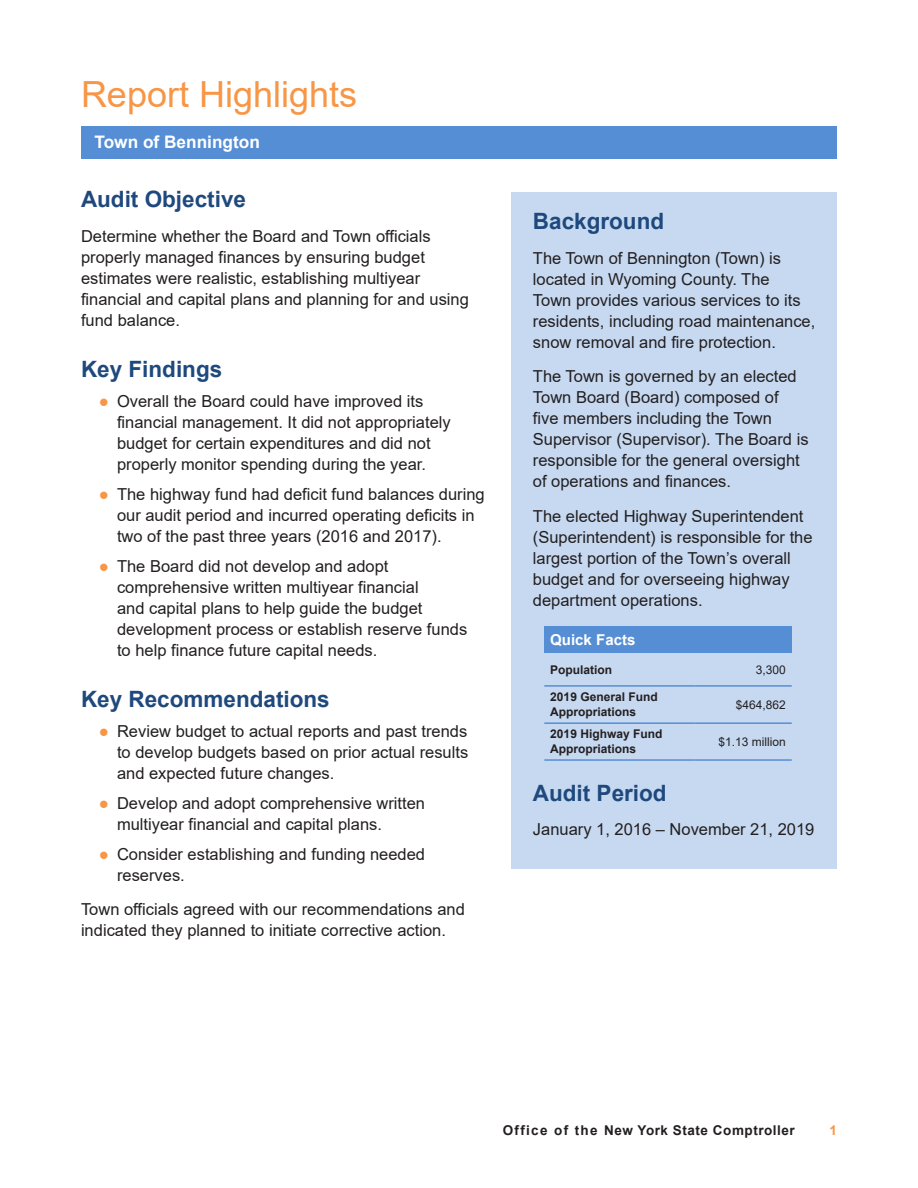
<style>
.page{position:relative;width:918px;height:1188px;background:#fff}
.page>*{position:absolute;margin:0;border:0;box-sizing:border-box;transform-origin:0 0}
.Section_Heads{font:36px "Arial";color:#f79646}
._2_Subheads{font:700 22.5px "Arial";color:#1f497d}
.t1{font:700 17.25px "Arial";color:#fff}
.Body_Text{font:16.5px/21px "Arial";color:#231f20}
.Footnotes{font:700 15px "Arial";color:#fff}
.t2{font:700 13.5px "Arial";letter-spacing:.04em;color:#231f20}
.t3{font:700 13.5px "Arial";color:#f79646}
.Footnotes-2{font:700 12px/15px "Arial";color:#231f20}
.Footnotes-3{font:12px "Arial";color:#231f20}
.s1{color:#f79646}
</style>
<div class="page">
<hr style="left:81px;top:126px;width:756px;height:3px;background:#558ed5">
<div style="left:512px;top:192px;width:325px;height:676px;background:#c6d9f1"></div>
<div style="left:81px;top:128px;width:756px;height:31px;background:#558ed5"></div>
<div style="left:544px;top:626px;width:248px;height:27px;background:#558ed5"></div>
<hr style="left:544px;top:685px;width:151px;height:2px;background:#558ed5">
<hr style="left:695px;top:685px;width:97px;height:2px;background:#558ed5">
<hr style="left:544px;top:722px;width:151px;height:2px;background:#558ed5">
<hr style="left:695px;top:722px;width:97px;height:2px;background:#558ed5">
<hr style="left:544px;top:759px;width:151px;height:2px;background:#558ed5">
<hr style="left:695px;top:759px;width:97px;height:2px;background:#558ed5">
<p class="Section_Heads" style="left:81px;top:70px;width:278px">Report Highlights</p>
<p class="t1" style="left:94px;top:129px;width:167px">Town of Bennington</p>
<p class="_2_Subheads" style="left:81px;top:184px;width:167px">Audit Objective</p>
<p class="Body_Text" style="left:81px;top:226px;width:389px">Determine whether the Board and Town officials properly managed finances by ensuring budget estimates were realistic, establishing multiyear financial and capital plans and planning for and using fund balance.</p>
<p class="_2_Subheads" style="left:81px;top:353px;width:143px">Key Findings</p>
<p class="Body_Text" style="left:117px;top:391px;width:335px;text-indent:-18px"><span class="s1">●</span> Overall the Board could have improved its financial management. It did not appropriately budget for certain expenditures and did not properly monitor spending during the year.</p>
<p class="Body_Text" style="left:117px;top:484px;width:369px;text-indent:-18px"><span class="s1">●</span> The highway fund had deficit fund balances during our audit period and incurred operating deficits in two of the past three years (2016 and 2017).</p>
<p class="Body_Text" style="left:117px;top:556px;width:352px;text-indent:-18px"><span class="s1">●</span> The Board did not develop and adopt comprehensive written multiyear financial<br>and capital plans to help guide the budget development process or establish reserve funds to help finance future capital needs.</p>
<p class="_2_Subheads" style="left:81px;top:683px;width:250px">Key Recommendations</p>
<p class="Body_Text" style="left:117px;top:721px;width:353px;text-align:justify;text-indent:-18px"><span class="s1">●</span> Review budget to actual reports and past trends to develop budgets based on prior actual results and expected future changes.</p>
<p class="Body_Text" style="left:117px;top:793px;width:310px;text-indent:-18px"><span class="s1">●</span> Develop and adopt comprehensive written multiyear financial and capital plans.</p>
<p class="Body_Text" style="left:117px;top:844px;width:310px;text-indent:-18px"><span class="s1">●</span> Consider establishing and funding needed reserves.</p>
<p class="Body_Text" style="left:81px;top:899px;width:385px">Town officials agreed with our recommendations and indicated they planned to initiate corrective action.</p>
<p class="_2_Subheads" style="left:533px;top:206px;width:133px">Background</p>
<p class="Body_Text" style="left:533px;top:247px;width:284px">The Town of Bennington (Town) is located in Wyoming County. The<br>Town provides various services to its residents, including road maintenance, snow removal and fire protection.</p>
<p class="Body_Text" style="left:533px;top:366px;width:277px">The Town is governed by an elected Town Board (Board) composed of<br>five members including the Town Supervisor (Supervisor). The Board is responsible for the general oversight of operations and finances.</p>
<p class="Body_Text" style="left:533px;top:505px;width:281px">The elected Highway Superintendent (Superintendent) is responsible for the largest portion of the Town’s overall budget and for overseeing highway department operations.</p>
<p class="Footnotes" style="left:550px;top:630px;width:87px">Quick Facts</p>
<p class="Footnotes-2" style="left:550px;top:662px;width:64px">Population</p>
<p class="Footnotes-3" style="left:756px;top:662px;width:32px">3,300</p>
<p class="Footnotes-2" style="left:550px;top:690px;width:109px">2019 General Fund<br>Appropriations</p>
<p class="Footnotes-3" style="left:736px;top:696px;width:52px">$464,862</p>
<p class="Footnotes-2" style="left:550px;top:727px;width:114px">2019 Highway Fund<br>Appropriations</p>
<p class="Footnotes-3" style="left:718px;top:733px;width:69px">$1. 13 million</p>
<p class="_2_Subheads" style="left:533px;top:777px;width:135px">Audit Period</p>
<p class="Body_Text" style="left:533px;top:819px;width:283px">January 1, 2016 – November 21, 2019</p>
<p class="t2" style="left:503px;top:1121px;width:294px">Office of the New York State Comptroller</p>
<p class="t3" style="left:829px;top:1121px;width:9px">1</p>
</div>
